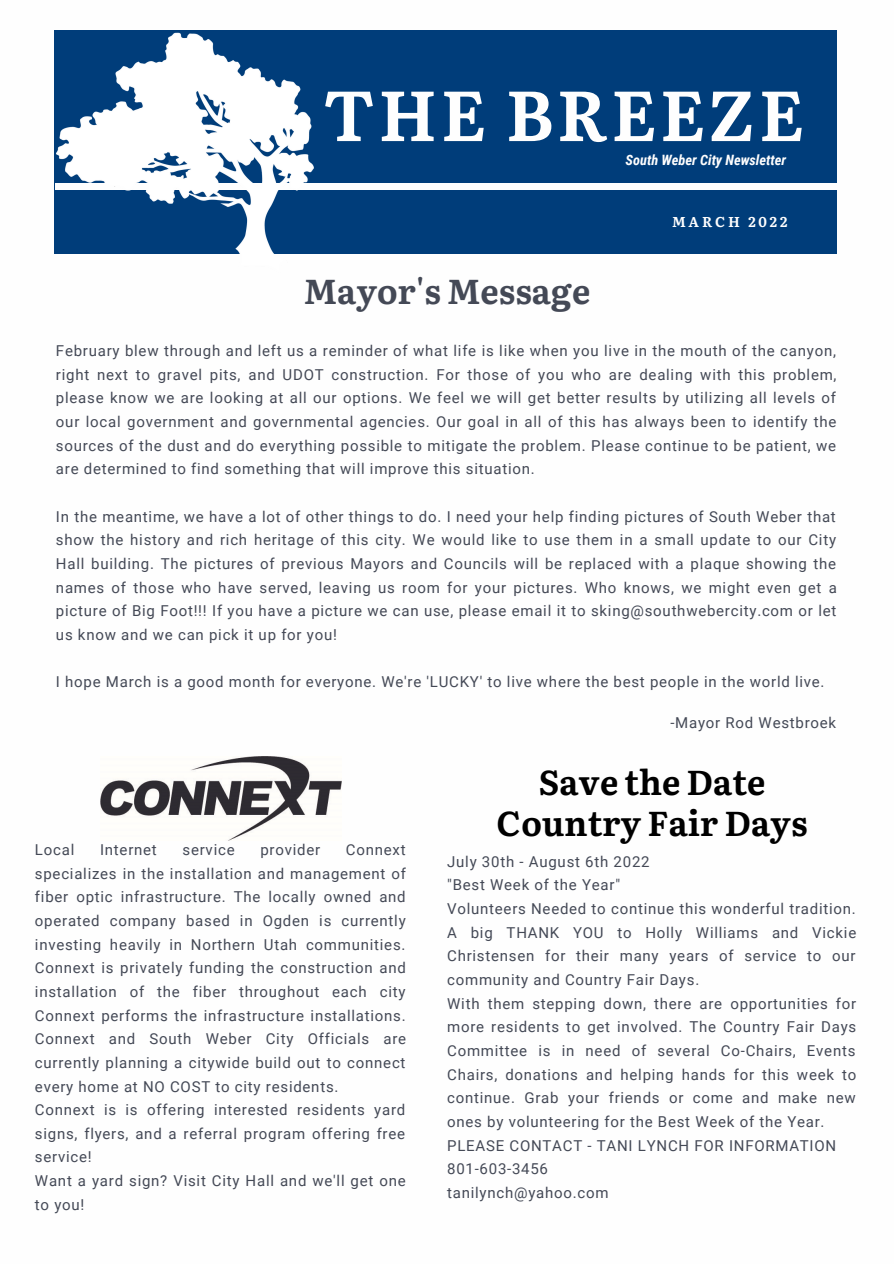
<style>
.page{position:relative;width:894px;height:1264px;background:#fff}
.page>*{position:absolute;margin:0;border:0;box-sizing:border-box;transform-origin:0 0}
.t1{font:700 70.5px "Literata";letter-spacing:.05em;color:#fefefe}
.t2{font:700 34.5px "Literata";color:#000}
.t3{font:700 34.5px "Literata";color:#444956}
.t4{font:15px/23.7px "Roboto";letter-spacing:.05em;color:#444956;text-align:justify}
.t5{font:italic 700 14.25px "Roboto Condensed";color:#fefefe}
.t6{font:700 14.25px "Literata";letter-spacing:.2em;color:#fefefe}
</style>
<div class="page">
<div style="left:55px;top:31px;width:781px;height:223px;background:#003d7a"></div>
<div style="left:55px;top:183px;width:782px;height:7px;background:#fefefe"></div>
<img style="left:54px;top:30px;width:291px;height:224px">
<img style="left:100px;top:756px;width:241px;height:84px">
<p class="t1" style="left:323px;top:58px;width:482px">THE BREEZE</p>
<p class="t5" style="left:625px;top:152px;width:162px">South Weber City Newsletter</p>
<p class="t3" style="left:304px;top:263px;width:288px">Mayor's Message</p>
<p class="t6" style="left:671px;top:210px;width:117px">MARCH 2022</p>
<p class="t4" style="left:56px;top:339px;width:781px">February blew through and left us a reminder of what life is like when you live in the mouth of the canyon, right next to gravel pits, and UDOT construction. For those of you who are dealing with this problem, please know we are looking at all our options. We feel we will get better results by utilizing all levels of our local government and governmental agencies. Our goal in all of this has always been to identify the sources of the dust and do everything possible to mitigate the problem. Please continue to be patient, we are determined to find something that will improve this situation.</p>
<p class="t4" style="left:56px;top:504px;width:782px">In the meantime, we have a lot of other things to do. I need your help finding pictures of South Weber that show the history and rich heritage of this city. We would like to use them in a small update to our City Hall building. The pictures of previous Mayors and Councils will be replaced with a plaque showing the names of those who have served, leaving us room for your pictures. Who knows, we might even get a picture of Big Foot!!! If you have a picture we can use, please email it to sking@southwebercity.com or let us know and we can pick it up for you!</p>
<p class="t4" style="left:56px;top:670px;width:769px">I hope March is a good month for everyone. We're 'LUCKY' to live where the best people in the world live.</p>
<p class="t4" style="left:670px;top:711px;width:167px">-Mayor Rod Westbroek</p>
<p class="t4" style="left:35px;top:838px;width:41px">Local</p>
<p class="t4" style="left:100px;top:838px;width:58px">Internet</p>
<p class="t4" style="left:182px;top:838px;width:53px">service</p>
<p class="t4" style="left:260px;top:838px;width:61px">provider</p>
<p class="t4" style="left:35px;top:838px;width:372px;text-indent:311px">Connext specializes in the installation and management of fiber optic infrastructure. The locally owned and operated company based in Ogden is currently investing heavily in Northern Utah communities.<br>Connext is privately funding the construction and installation of the fiber throughout each city Connext performs the infrastructure installations.<br>Connext and South Weber City Officials are currently planning a citywide build out to connect every home at NO COST to city residents.</p>
<p class="t4" style="left:35px;top:1098px;width:372px">Connext is is offering interested residents yard signs, flyers, and a referral program offering free service!</p>
<p class="t4" style="left:35px;top:1169px;width:372px">Want a yard sign? Visit City Hall and we'll get one to you!</p>
<p class="t2" style="left:538px;top:754px;width:228px">Save the Date</p>
<p class="t2" style="left:496px;top:794px;width:312px">Country Fair Days</p>
<p class="t4" style="left:447px;top:849px;width:204px">July 30th - August 6th 2022</p>
<p class="t4" style="left:447px;top:873px;width:174px">"Best Week of the Year"</p>
<p class="t4" style="left:447px;top:897px;width:410px">Volunteers Needed to continue this wonderful tradition.</p>
<p class="t4" style="left:447px;top:920px;width:410px">A big THANK YOU to Holly Williams and Vickie Christensen for their many years of service to our community and Country Fair Days.</p>
<p class="t4" style="left:447px;top:991px;width:410px">With them stepping down, there are opportunities for more residents to get involved. The Country Fair Days Committee is in need of several Co-Chairs, Events Chairs, donations and helping hands for this week to continue. Grab your friends or come and make new ones by volunteering for the Best Week of the Year.</p>
<p class="t4" style="left:447px;top:1133px;width:390px">PLEASE CONTACT - TANI LYNCH FOR INFORMATION</p>
<p class="t4" style="left:447px;top:1157px;width:102px">801-603-3456</p>
<p class="t4" style="left:447px;top:1180px;width:163px">tanilynch@yahoo.com</p>
</div>
